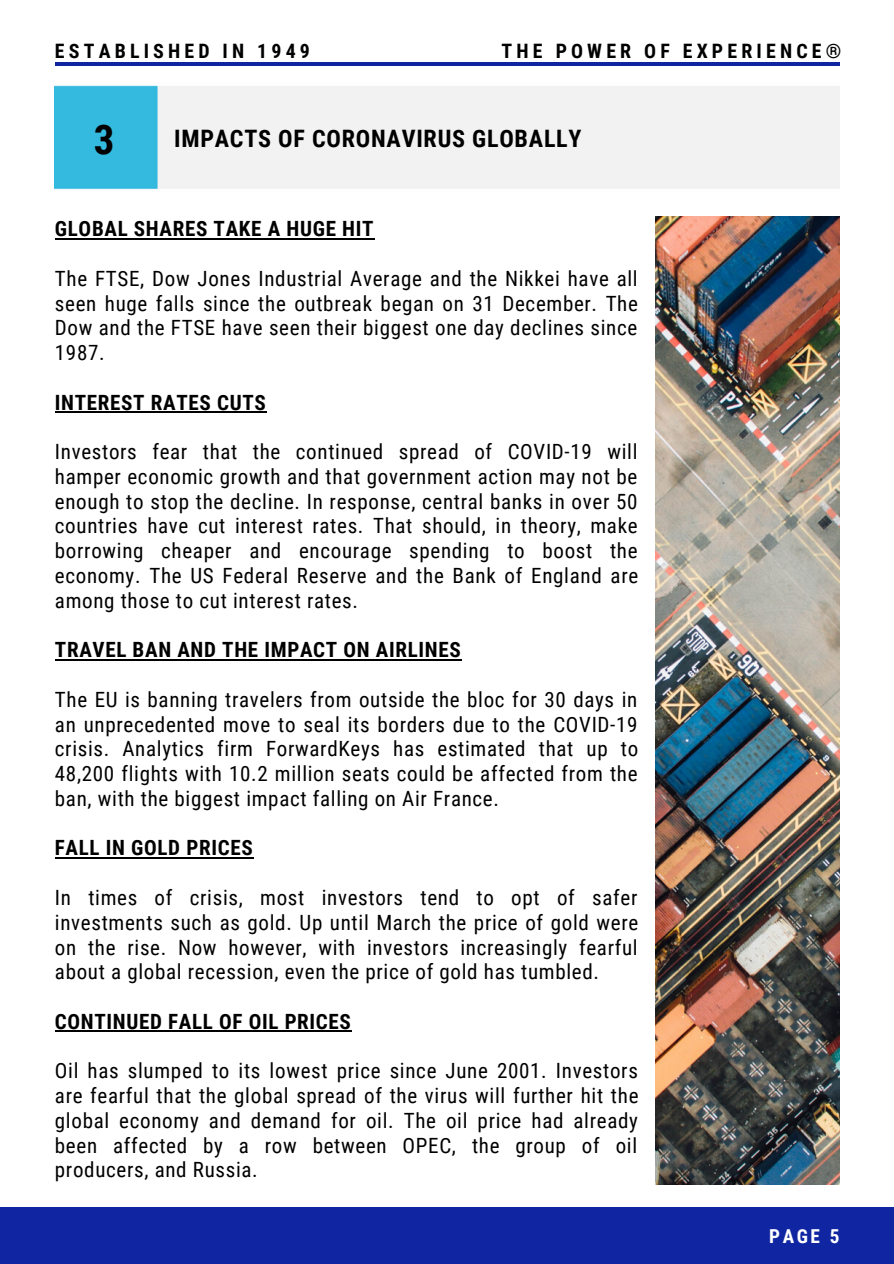
<style>
.page{position:relative;width:894px;height:1264px;background:#fff}
.page>*{position:absolute;margin:0;border:0;box-sizing:border-box;transform-origin:0 0}
.t1{font:700 40.95px "Roboto Condensed";color:#000}
.t2{font:700 24px "Roboto Condensed";letter-spacing:.03em;color:#000}
.t3{font:21px/24.8px "Roboto Condensed";letter-spacing:.03em;color:#000;text-align:justify}
.t4{font:700 21px "Roboto Condensed";letter-spacing:.03em;color:#000}
.t5{font:700 19.8px "Roboto Condensed";letter-spacing:.21em;color:#000}
.t6{font:700 19.2px "Roboto Condensed";color:#fff}
</style>
<div class="page">
<img style="left:655px;top:216px;width:184px;height:967px">
<div style="left:0;top:1207px;width:893px;height:56px;background:#1025a1"></div>
<hr style="left:55px;top:62px;width:784px;height:4px;background:#1025a1">
<hr style="left:55px;top:238px;width:319px;height:1px;background:#000">
<hr style="left:55px;top:411px;width:211px;height:2px;background:#000">
<hr style="left:55px;top:659px;width:406px;height:1px;background:#000">
<hr style="left:55px;top:857px;width:198px;height:1px;background:#000">
<hr style="left:55px;top:1030px;width:296px;height:1px;background:#000">
<img style="left:55px;top:85px;width:567px;height:105px">
<p class="t5" style="left:55px;top:39px;width:256px">ESTABLISHED IN 1949</p>
<p class="t5" style="left:501px;top:39px;width:341px">THE POWER OF EXPERIENCE®</p>
<h1 class="t1" style="left:94px;top:116px;width:22px">3</h1>
<p class="t2" style="left:174px;top:125px;width:409px">IMPACTS OF CORONAVIRUS GLOBALLY</p>
<p class="t4" style="left:55px;top:217px;width:320px">GLOBAL SHARES TAKE A HUGE HIT</p>
<p class="t3" style="left:55px;top:266px;width:584px">The FTSE, Dow Jones Industrial Average and the Nikkei have all seen huge falls since the outbreak began on 31 December. The Dow and the FTSE have seen their biggest one day declines since 1987.</p>
<p class="t4" style="left:55px;top:390px;width:212px">INTEREST RATES CUTS</p>
<p class="t3" style="left:55px;top:439px;width:584px">Investors fear that the continued spread of COVID-19 will hamper economic growth and that government action may not be enough to stop the decline. In response, central banks in over 50 countries have cut interest rates. That should, in theory, make borrowing cheaper and encourage spending to boost the economy. The US Federal Reserve and the Bank of England are among those to cut interest rates.</p>
<p class="t4" style="left:55px;top:638px;width:407px">TRAVEL BAN AND THE IMPACT ON AIRLINES</p>
<p class="t3" style="left:55px;top:687px;width:584px">The EU is banning travelers from outside the bloc for 30 days in an unprecedented move to seal its borders due to the COVID-19 crisis. Analytics firm ForwardKeys has estimated that up to 48,200 flights with 10.2 million seats could be affected from the ban, with the biggest impact falling on Air France.</p>
<p class="t4" style="left:55px;top:836px;width:199px">FALL IN GOLD PRICES</p>
<p class="t3" style="left:55px;top:885px;width:584px">In times of crisis, most investors tend to opt of safer investments such as gold. Up until March the price of gold were on the rise. Now however, with investors increasingly fearful about a global recession, even the price of gold has tumbled.</p>
<p class="t4" style="left:55px;top:1009px;width:297px">CONTINUED FALL OF OIL PRICES</p>
<p class="t3" style="left:55px;top:1058px;width:585px">Oil has slumped to its lowest price since June 2001. Investors are fearful that the global spread of the virus will further hit the global economy and demand for oil. The oil price had already been affected by a row between OPEC, the group of oil producers, and Russia.</p>
<p class="t6" style="left:769px;top:1225px;width:72px">PAGE 5</p>
</div>
